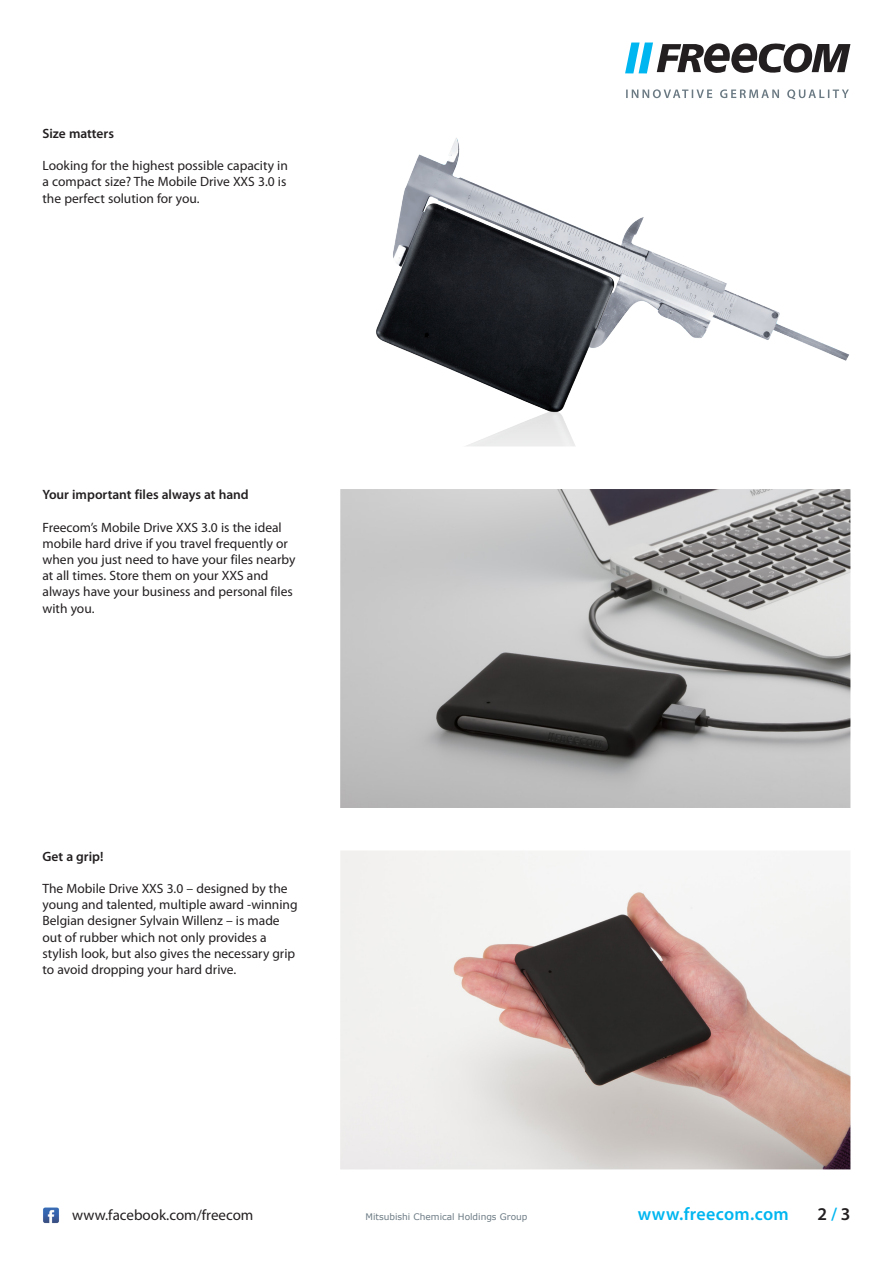
<style>
.page{position:relative;width:893px;height:1263px;background:#fff}
.page>*{position:absolute;margin:0;border:0;box-sizing:border-box;transform-origin:0 0}
.t1{font:600 18px "Myriad Pro";letter-spacing:.02em;color:#00b6f0}
.t2{font:600 18px "Myriad Pro";color:#231f20}
.t3{font:15px "Myriad Pro";color:#231f20}
.Normaal{font:13.5px/16.2px "Myriad Pro";color:#231f20}
.Normaal-2{font:600 13.5px "Myriad Pro";color:#231f20}
.t4{font:9px "Verdana";color:#6b7a83}
.s1{color:#00b6f0}
</style>
<div class="page">
<img style="left:43px;top:1207px;width:16px;height:17px">
<img style="left:340px;top:489px;width:510px;height:319px">
<img style="left:340px;top:851px;width:510px;height:318px">
<img style="left:376px;top:138px;width:473px;height:308px">
<svg style="left:625px;top:42px;width:225px;height:32px"></svg>
<svg style="left:626px;top:89px;width:223px;height:10px"></svg>
<p class="Normaal-2" style="left:43px;top:126px;width:73px">Size matters</p>
<p class="Normaal" style="left:43px;top:158px;width:247px;text-align:justify">Looking for the highest possible capacity in a compact size? The Mobile Drive XXS 3.0 is the perfect solution for you.</p>
<p class="Normaal-2" style="left:43px;top:487px;width:208px">Your important files always at hand</p>
<p class="Normaal" style="left:43px;top:519px;width:254px">Freecom’s Mobile Drive XXS 3.0 is the ideal mobile hard drive if you travel frequently or when you just need to have your files nearby at all times. Store them on your XXS and always have your business and personal files with you.</p>
<p class="Normaal-2" style="left:43px;top:849px;width:63px">Get a grip!</p>
<p class="Normaal" style="left:43px;top:881px;width:257px">The Mobile Drive XXS 3.0 – designed by the young and talented, multiple award -winning Belgian designer Sylvain Willenz – is made out of rubber which not only provides a stylish look, but also gives the necessary grip to avoid dropping your hard drive.</p>
<p class="t3" style="left:72px;top:1207px;width:183px">www.facebook.com/freecom</p>
<p class="t4" style="left:366px;top:1211px;width:163px">Mitsubishi Chemical Holdings Group</p>
<h1 class="t1" style="left:638px;top:1204px;width:153px">www.freecom.com</h1>
<h1 class="t2" style="left:818px;top:1204px;width:34px">2 <span class="s1">/</span>3</h1>
</div>
